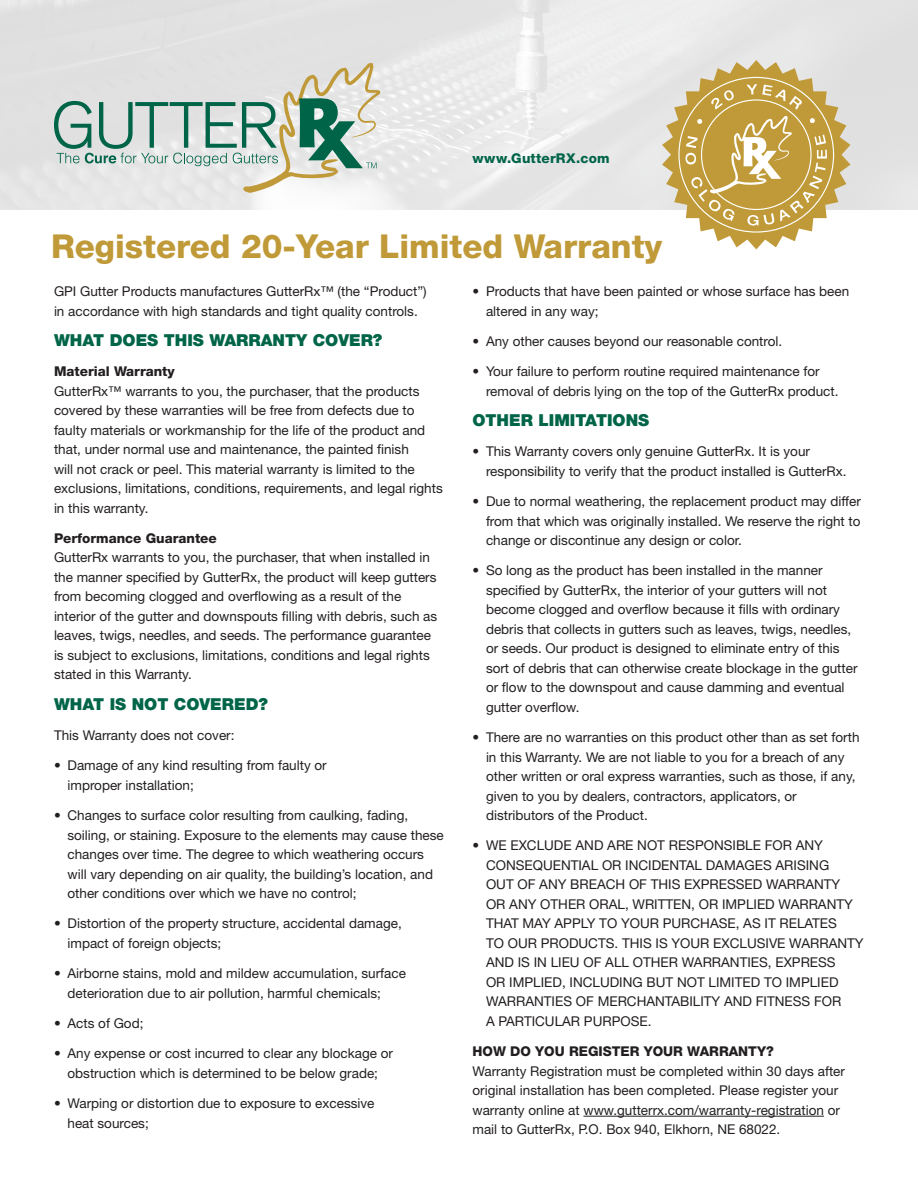
<style>
.page{position:relative;width:918px;height:1188px;background:#fff}
.page>*{position:absolute;margin:0;border:0;box-sizing:border-box;transform-origin:0 0}
.t1{font:800 33px "Helvetica Neue LT Std";color:#c09a38}
.t2{font:900 16.5px "Helvetica Neue LT Std";color:#006548}
.t3{font:13.5px/19.5px "Helvetica Neue LT Std";color:#231f20}
.t4{font:800 13.5px "Helvetica Neue LT Std";color:#231f20}
.t5{font:800 13.5px "Helvetica Neue LT Std";letter-spacing:.015em;color:#006548}
</style>
<div class="page">
<svg style="left:54px;top:63px;width:326px;height:130px;background:#c4d0c9"></svg>
<svg style="left:662px;top:60px;width:188px;height:189px"></svg>
<hr style="left:583px;top:1116px;width:241px;height:1px;background:#231f20">
<p class="t5" style="left:472px;top:151px;width:139px">www.GutterRX.com</p>
<h1 class="t1" style="left:51px;top:226px;width:613px">Registered 20-Year Limited Warranty</h1>
<p class="t3" style="left:54px;top:281px;width:374px">GPI Gutter Products manufactures GutterRx™ (the “Product”) in accordance with high standards and tight quality controls.</p>
<p class="t2" style="left:54px;top:330px;width:330px">WHAT DOES THIS WARRANTY COVER?</p>
<p class="t4" style="left:54px;top:363px;width:122px">Material Warranty</p>
<p class="t3" style="left:54px;top:381px;width:390px">GutterRx™ warrants to you, the purchaser, that the products covered by these warranties will be free from defects due to faulty materials or workmanship for the life of the product and that, under normal use and maintenance, the painted finish<br>will not crack or peel. This material warranty is limited to the exclusions, limitations, conditions, requirements, and legal rights in this warranty.</p>
<p class="t4" style="left:54px;top:530px;width:164px">Performance Guarantee</p>
<p class="t3" style="left:54px;top:548px;width:385px">GutterRx warrants to you, the purchaser, that when installed in the manner specified by GutterRx, the product will keep gutters from becoming clogged and overflowing as a result of the interior of the gutter and downspouts filling with debris, such as leaves, twigs, needles, and seeds. The performance guarantee is subject to exclusions, limitations, conditions and legal rights stated in this Warranty.</p>
<p class="t2" style="left:54px;top:694px;width:216px">WHAT IS NOT COVERED?</p>
<p class="t3" style="left:54px;top:725px;width:182px">This Warranty does not cover:</p>
<p class="t3" style="left:68px;top:756px;width:261px;text-indent:-14px">• Damage of any kind resulting from faulty or improper installation;</p>
<p class="t3" style="left:68px;top:805px;width:378px;text-indent:-14px">• Changes to surface color resulting from caulking, fading, soiling, or staining. Exposure to the elements may cause these changes over time. The degree to which weathering occurs will vary depending on air quality, the building’s location, and other conditions over which we have no control;</p>
<p class="t3" style="left:68px;top:914px;width:336px;text-indent:-14px">• Distortion of the property structure, accidental damage, impact of foreign objects;</p>
<p class="t3" style="left:68px;top:964px;width:340px;text-indent:-14px">• Airborne stains, mold and mildew accumulation, surface deterioration due to air pollution, harmful chemicals;</p>
<p class="t3" style="left:54px;top:1013px;width:91px">• Acts of God;</p>
<p class="t3" style="left:54px;top:1044px;width:341px;text-align:center">• Any expense or cost incurred to clear any blockage or obstruction which is determined to be below grade;</p>
<p class="t3" style="left:68px;top:1093px;width:309px;text-indent:-14px">• Warping or distortion due to exposure to excessive heat sources;</p>
<p class="t3" style="left:486px;top:281px;width:365px;text-indent:-14px">• Products that have been painted or whose surface has been altered in any way;</p>
<p class="t3" style="left:472px;top:331px;width:311px">• Any other causes beyond our reasonable control.</p>
<p class="t3" style="left:486px;top:361px;width:354px;text-indent:-14px">• Your failure to perform routine required maintenance for removal of debris lying on the top of the GutterRx product.</p>
<p class="t2" style="left:472px;top:410px;width:178px">OTHER LIMITATIONS</p>
<p class="t3" style="left:486px;top:442px;width:362px;text-indent:-14px">• This Warranty covers only genuine GutterRx. It is your responsibility to verify that the product installed is GutterRx.</p>
<p class="t3" style="left:486px;top:491px;width:376px;text-align:justify;text-indent:-14px">• Due to normal weathering, the replacement product may differ from that which was originally installed. We reserve the right to change or discontinue any design or color.</p>
<p class="t3" style="left:486px;top:561px;width:373px;text-indent:-14px">• So long as the product has been installed in the manner specified by GutterRx, the interior of your gutters will not become clogged and overflow because it fills with ordinary debris that collects in gutters such as leaves, twigs, needles, or seeds. Our product is designed to eliminate entry of this sort of debris that can otherwise create blockage in the gutter or flow to the downspout and cause damming and eventual gutter overflow.</p>
<p class="t3" style="left:486px;top:727px;width:375px;text-indent:-14px">• There are no warranties on this product other than as set forth in this Warranty. We are not liable to you for a breach of any other written or oral express warranties, such as those, if any, given to you by dealers, contractors, applicators, or distributors of the Product.</p>
<p class="t3" style="left:486px;top:836px;width:379px;text-indent:-14px">• WE EXCLUDE AND ARE NOT RESPONSIBLE FOR ANY CONSEQUENTIAL OR INCIDENTAL DAMAGES ARISING<br>OUT OF ANY BREACH OF THIS EXPRESSED WARRANTY<br>OR ANY OTHER ORAL, WRITTEN, OR IMPLIED WARRANTY THAT MAY APPLY TO YOUR PURCHASE, AS IT RELATES<br>TO OUR PRODUCTS. THIS IS YOUR EXCLUSIVE WARRANTY AND IS IN LIEU OF ALL OTHER WARRANTIES, EXPRESS<br>OR IMPLIED, INCLUDING BUT NOT LIMITED TO IMPLIED WARRANTIES OF MERCHANTABILITY AND FITNESS FOR<br>A PARTICULAR PURPOSE.</p>
<p class="t4" style="left:472px;top:1043px;width:303px">HOW DO YOU REGISTER YOUR WARRANTY?</p>
<p class="t3" style="left:472px;top:1061px;width:374px">Warranty Registration must be completed within 30 days after original installation has been completed. Please register your warranty online at www.gutterrx.com/warranty-registration or mail to GutterRx, P.O. Box 940, Elkhorn, NE 68022.</p>
</div>
